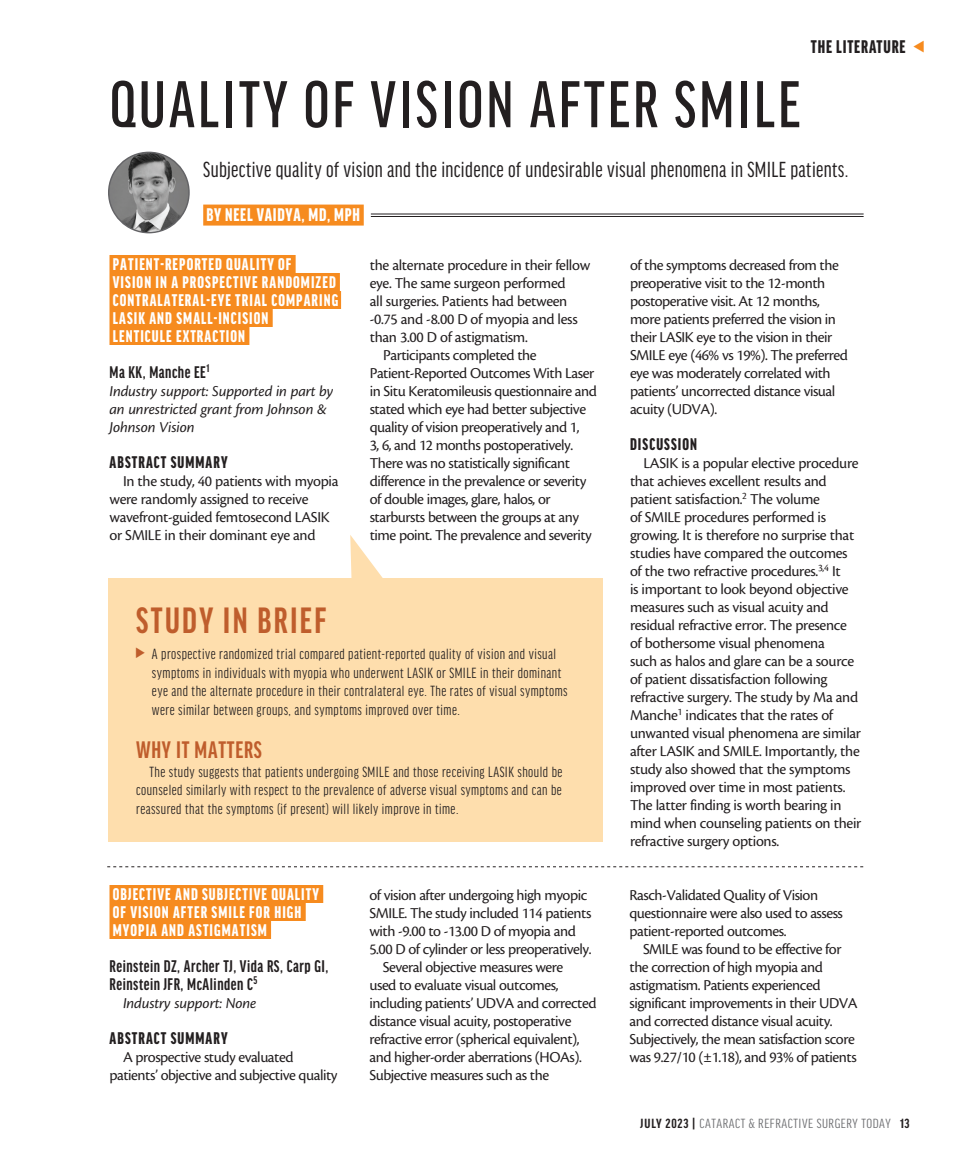
<style>
.page{position:relative;width:972px;height:1161px;background:#fff}
.page>*{position:absolute;margin:0;border:0;box-sizing:border-box;transform-origin:0 0}
.headline{font:500 extra-condensed 70.5px "Good Headline Pro";letter-spacing:.045em;color:#231f20}
.study_in_brief_heade{font:700 extra-condensed 39px "Good Headline Pro";letter-spacing:.06em;color:#bf5d2c}
.study_in_brief_subhe{font:700 extra-condensed 25.5px "Good Headline Pro";letter-spacing:.03em;color:#bf5d2c}
.deck{font:23.25px "Good Headline Pro X Cond News";letter-spacing:.015em;color:#231f20}
.author{font:900 extra-condensed 19.5px "Good Headline Pro";letter-spacing:.04em;color:#fff}
.t1{font:900 extra-condensed 19.5px "Good Headline Pro";letter-spacing:.045em;color:#231f20}
.subhead{font:900 extra-condensed 18px/18px "Good Headline Pro";letter-spacing:.06em;color:#fff}
.Subhead_2{font:700 extra-condensed 18px/18px "Good Headline Pro";letter-spacing:.03em;color:#231f20}
.subhead_alternate{font:900 extra-condensed 18px "Good Headline Pro";letter-spacing:.06em;color:#231f20}
.body{font:15.75px/18px "Cronos Pro";letter-spacing:-.03em;color:#231f20}
.study_in_brief_body{font:extra-condensed 15.75px/18.8px "Good Headline Pro";letter-spacing:.03em;color:#231f20}
.body-2{font:italic 15.75px/18px "Cronos Pro";letter-spacing:-.01em;color:#231f20}
.t2{font:extra-condensed 14.1px "Good Headline Pro";letter-spacing:.035em;color:#6c6d70;scale:1.11 1}
.s1{font-weight:700;color:#231f20}
</style>
<div class="page">
<hr style="left:371px;top:214px;width:493px;height:1px;background:#231f20">
<hr style="left:371px;top:216px;width:493px;height:1px;background:#231f20">
<div style="left:203px;top:205px;width:161px;height:21px;background:#f68b1f"></div>
<div style="left:110px;top:255px;width:186px;height:18px;background:#f68b1f"></div>
<div style="left:110px;top:273px;width:230px;height:18px;background:#f68b1f"></div>
<div style="left:110px;top:291px;width:231px;height:18px;background:#f68b1f"></div>
<div style="left:110px;top:309px;width:163px;height:18px;background:#f68b1f"></div>
<div style="left:110px;top:327px;width:139px;height:18px;background:#f68b1f"></div>
<div style="left:108px;top:578px;width:495px;height:263px;background:#fedead"></div>
<svg style="left:350px;top:535px;width:68px;height:90px"></svg>
<img style="left:109px;top:152px;width:80px;height:81px;border-radius:40px">
<div style="left:108px;top:152px;width:82px;height:81px;border:1px solid #636366;border-radius:50%"></div>
<svg style="left:107px;top:866px;width:756px;height:1px"></svg>
<div style="left:110px;top:885px;width:213px;height:18px;background:#f68b1f"></div>
<div style="left:110px;top:903px;width:196px;height:18px;background:#f68b1f"></div>
<div style="left:110px;top:921px;width:161px;height:18px;background:#f68b1f"></div>
<svg style="left:136px;top:648px;width:9px;height:10px"></svg>
<p class="headline" style="left:110px;top:70px;width:692px">QUALITY OF VISION AFTER SMILE</p>
<p class="t1" style="left:811px;top:37px;width:96px">THE LITERATURE</p>
<p class="deck" style="left:203px;top:158px;width:647px">Subjective quality of vision and the incidence of undesirable visual phenomena in SMILE patients.</p>
<p class="author" style="left:206px;top:205px;width:155px">BY NEEL VAIDYA, MD, MPH</p>
<p class="subhead" style="left:113px;top:255px;width:227px">PATIENT-REPORTED QUALITY OF<br>VISION IN A PROSPECTIVE RANDOMIZED<br>CONTRALATERAL-EYE TRIAL COMPARING<br>LASIK AND SMALL-INCISION<br>LENTICULE EXTRACTION</p>
<p class="Subhead_2" style="left:110px;top:363px;width:101px">Ma KK, Manche EE<sup>1</sup></p>
<p class="body-2" style="left:110px;top:382px;width:225px">Industry support: Supported in part by an unrestricted grant from Johnson &amp;<br>Johnson Vision</p>
<p class="subhead_alternate" style="left:110px;top:453px;width:119px">ABSTRACT SUMMARY</p>
<p class="body" style="left:110px;top:472px;width:231px;text-indent:14px">In the study, 40 patients with myopia were randomly assigned to receive wavefront-guided femtosecond LASIK or SMILE in their dominant eye and</p>
<p class="body" style="left:370px;top:256px;width:222px">the alternate procedure in their fellow eye. The same surgeon performed<br>all surgeries. Patients had between -0.75 and -8.00 D of myopia and less than 3.00 D of astigmatism.</p>
<p class="body" style="left:370px;top:346px;width:229px;text-indent:14px">Participants completed the Patient-Reported Outcomes With Laser in Situ Keratomileusis questionnaire and stated which eye had better subjective quality of vision preoperatively and 1,<br>3, 6, and 12 months postoperatively.<br>There was no statistically significant difference in the prevalence or severity of double images, glare, halos, or starbursts between the groups at any time point. The prevalence and severity</p>
<p class="body" style="left:630px;top:256px;width:220px">of the symptoms decreased from the preoperative visit to the 12-month postoperative visit. At 12 months, more patients preferred the vision in their LASIK eye to the vision in their SMILE eye (46% vs 19%). The preferred eye was moderately correlated with patients’ uncorrected distance visual acuity (UDVA).</p>
<p class="subhead_alternate" style="left:630px;top:435px;width:68px">DISCUSSION</p>
<p class="body" style="left:630px;top:454px;width:233px;text-indent:14px">LASIK is a popular elective procedure that achieves excellent results and patient satisfaction.<sup>2</sup> The volume<br>of SMILE procedures performed is growing. It is therefore no surprise that studies have compared the outcomes of the two refractive procedures.<sup>3,4</sup> It<br>is important to look beyond objective measures such as visual acuity and residual refractive error. The presence of bothersome visual phenomena<br>such as halos and glare can be a source of patient dissatisfaction following refractive surgery. The study by Ma and Manche<sup>1</sup> indicates that the rates of unwanted visual phenomena are similar after LASIK and SMILE. Importantly, the study also showed that the symptoms improved over time in most patients.<br>The latter finding is worth bearing in mind when counseling patients on their refractive surgery options.</p>
<p class="study_in_brief_heade" style="left:136px;top:602px;width:192px">STUDY IN BRIEF</p>
<p class="study_in_brief_body" style="left:152px;top:645px;width:417px">A prospective randomized trial compared patient-reported quality of vision and visual symptoms in individuals with myopia who underwent LASIK or SMILE in their dominant eye and the alternate procedure in their contralateral eye. The rates of visual symptoms were similar between groups, and symptoms improved over time.</p>
<p class="study_in_brief_subhe" style="left:136px;top:737px;width:127px">WHY IT MATTERS</p>
<p class="study_in_brief_body" style="left:136px;top:762px;width:428px;text-align:justify;text-indent:14px">The study suggests that patients undergoing SMILE and those receiving LASIK should be counseled similarly with respect to the prevalence of adverse visual symptoms and can be reassured that the symptoms (if present) will likely improve in time.</p>
<p class="subhead" style="left:113px;top:885px;width:208px">OBJECTIVE AND SUBJECTIVE QUALITY<br>OF VISION AFTER SMILE FOR HIGH<br>MYOPIA AND ASTIGMATISM</p>
<p class="Subhead_2" style="left:110px;top:957px;width:220px">Reinstein DZ, Archer TJ, Vida RS, Carp GI,<br>Reinstein JFR, McAlinden C<sup>5</sup></p>
<p class="body-2" style="left:123px;top:994px;width:135px">Industry support: None</p>
<p class="subhead_alternate" style="left:110px;top:1029px;width:119px">ABSTRACT SUMMARY</p>
<p class="body" style="left:110px;top:1048px;width:230px;text-indent:14px">A prospective study evaluated patients’ objective and subjective quality</p>
<p class="body" style="left:369px;top:886px;width:224px">of vision after undergoing high myopic SMILE. The study included 114 patients with -9.00 to -13.00 D of myopia and 5.00 D of cylinder or less preoperatively.</p>
<p class="body" style="left:369px;top:958px;width:229px;text-indent:14px">Several objective measures were<br>used to evaluate visual outcomes, including patients’ UDVA and corrected distance visual acuity, postoperative refractive error (spherical equivalent), and higher-order aberrations (HOAs).<br>Subjective measures such as the</p>
<p class="body" style="left:630px;top:886px;width:215px">Rasch-Validated Quality of Vision questionnaire were also used to assess patient-reported outcomes.</p>
<p class="body" style="left:630px;top:940px;width:230px;text-indent:14px">SMILE was found to be effective for the correction of high myopia and astigmatism. Patients experienced significant improvements in their UDVA and corrected distance visual acuity.<br>Subjectively, the mean satisfaction score was 9.27/10 (±1.18), and 93% of patients</p>
<p class="t2" style="left:641px;top:1117px;width:244px"><span class="s1">JULY 2023 |</span> CATARACT &amp; REFRACTIVE SURGERY TODAY <span class="s1">13</span></p>
</div>
